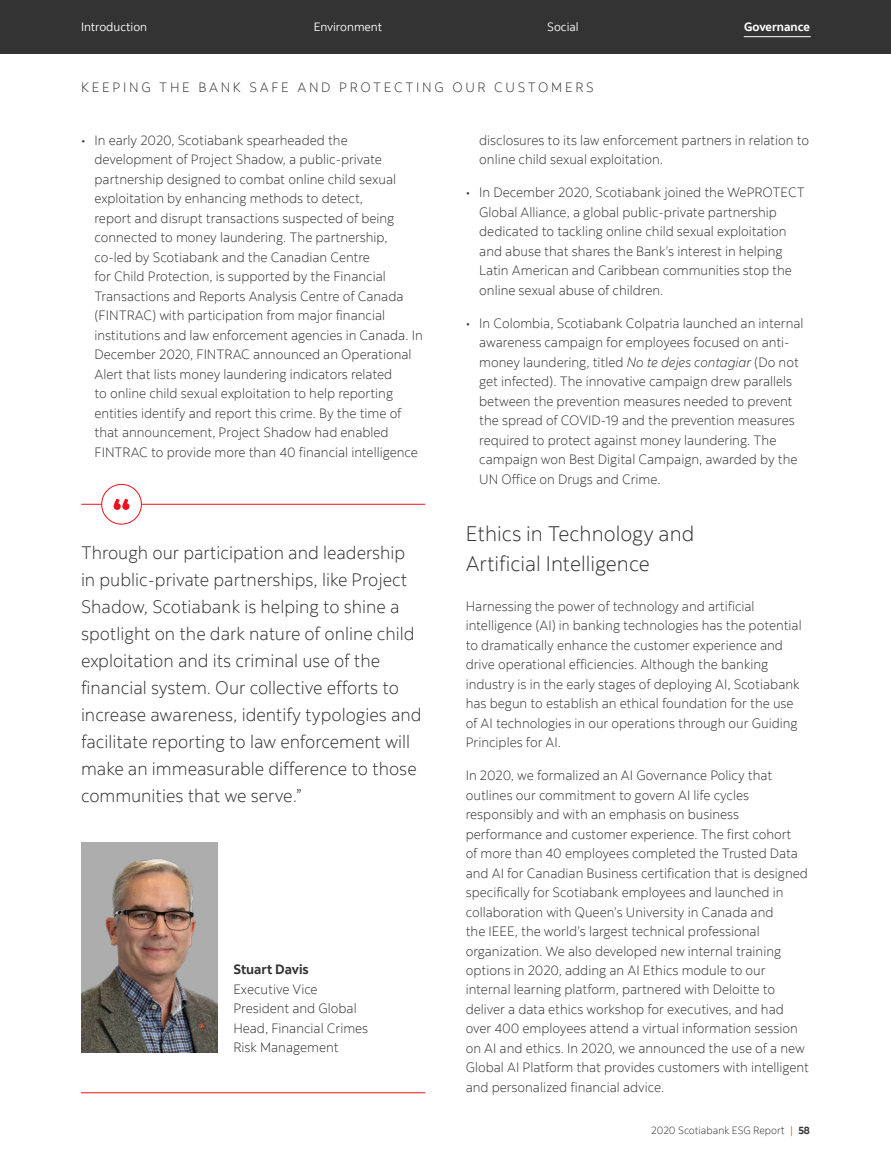
<style>
.page{position:relative;width:891px;height:1161px;background:#fff}
.page>*{position:absolute;margin:0;border:0;box-sizing:border-box;transform-origin:0 0}
.t1{font:300 21px/30px "Scotia";color:#333}
.t2{font:300 18px/27px "Scotia";color:#333}
.t3{font:300 13.5px/19.5px "Scotia";color:#333}
.t4{font:300 13.5px "Scotia";letter-spacing:.2em;color:#333}
.t5{font:700 13.5px "Scotia";color:#333}
.t6{font:12px "Scotia";color:#fff}
.t7{font:700 12px "Scotia";color:#fff}
.t8{font:300 10.5px "Scotia";color:#333}
.s1{font-style:italic}
.s2{font-size:11.25px}
.s3{color:#ec111a}
.s4{font-weight:700}
</style>
<div class="page">
<div style="left:0;top:0;width:891px;height:54px;background:#333"></div>
<img style="left:81px;top:843px;width:137px;height:209px">
<hr style="left:81px;top:504px;width:344px;height:1px;background:#ec111a">
<div style="left:102px;top:484px;width:39px;height:40px;background:#fff;border-radius:50%"></div>
<div style="left:101px;top:484px;width:41px;height:41px;border:1px solid #ec111a;border-radius:50%"></div>
<svg style="left:114px;top:499px;width:15px;height:11px"></svg>
<hr style="left:81px;top:1092px;width:344px;height:1px;background:#ec111a">
<hr style="left:744px;top:36px;width:67px;height:1px;background:#fff">
<p class="t6" style="left:81px;top:20px;width:68px">Introduction</p>
<p class="t6" style="left:314px;top:20px;width:70px">Environment</p>
<p class="t6" style="left:547px;top:20px;width:33px">Social</p>
<p class="t7" style="left:744px;top:20px;width:67px">Governance</p>
<p class="t4" style="left:81px;top:79px;width:514px">KEEPING THE BANK SAFE AND PROTECTING OUR CUSTOMERS</p>
<p class="t3" style="left:94px;top:130px;width:330px;text-indent:-14px">• In early 2020, Scotiabank spearheaded the development of Project Shadow, a public-private partnership designed to combat online child sexual exploitation by enhancing methods to detect,<br>report and disrupt transactions suspected of being connected to money laundering. The partnership, co-led by Scotiabank and the Canadian Centre<br>for Child Protection, is supported by the Financial Transactions and Reports Analysis Centre of Canada (FINTRAC) with participation from major financial institutions and law enforcement agencies in Canada. In December 2020, FINTRAC announced an Operational Alert that lists money laundering indicators related<br>to online child sexual exploitation to help reporting entities identify and report this crime. By the time of that announcement, Project Shadow had enabled FINTRAC to provide more than 40 financial intelligence</p>
<p class="t2" style="left:81px;top:539px;width:342px">Through our participation and leadership in public-private partnerships, like Project Shadow, Scotiabank is helping to shine a spotlight on the dark nature of online child exploitation and its criminal use of the financial system. Our collective efforts to increase awareness, identify typologies and facilitate reporting to law enforcement will make an immeasurable difference to those communities that we serve.”</p>
<p class="t5" style="left:233px;top:961px;width:77px">Stuart Davis</p>
<p class="t3" style="left:233px;top:979px;width:136px">Executive Vice<br>President and Global<br>Head, Financial Crimes<br>Risk Management</p>
<p class="t3" style="left:479px;top:130px;width:331px">disclosures to its law enforcement partners in relation to online child sexual exploitation.</p>
<p class="t3" style="left:479px;top:183px;width:327px;text-indent:-14px">• In December 2020, Scotiabank joined the WePROTECT Global Alliance, a global public-private partnership dedicated to tackling online child sexual exploitation and abuse that shares the Bank’s interest in helping Latin American and Caribbean communities stop the online sexual abuse of children.</p>
<p class="t3" style="left:479px;top:313px;width:326px;text-indent:-14px">• In Colombia, Scotiabank Colpatria launched an internal awareness campaign for employees focused on anti&shy;money laundering, titled <span class="s1">No te dejes contagiar</span> (Do not get infected). The innovative campaign drew parallels between the prevention measures needed to prevent the spread of COVID-19 and the prevention measures required to protect against money laundering. The campaign won Best Digital Campaign, awarded by the UN Office on Drugs and Crime.</p>
<h1 class="t1" style="left:466px;top:518px;width:230px">Ethics in Technology and<br>Artificial Intelligence</h1>
<p class="t3" style="left:466px;top:596px;width:337px">Harnessing the power of technology and artificial intelligence (AI) in banking technologies has the potential to dramatically enhance the customer experience and drive operational efficiencies. Although the banking industry is in the early stages of deploying AI, Scotiabank has begun to establish an ethical foundation for the use of AI technologies in our operations through our Guiding Principles for AI.</p>
<p class="t3" style="left:466px;top:765px;width:345px">In 2020, we formalized an AI Governance Policy that outlines our commitment to govern AI life cycles responsibly and with an emphasis on business performance and customer experience. The first cohort<br>of more than 40 employees completed the Trusted Data and AI for Canadian Business certification that is designed specifically for Scotiabank employees and launched in collaboration with Queen’s University in Canada and<br>the IEEE, the world’s largest technical professional organization. We also developed new internal training options in 2020, adding an AI Ethics module to our internal learning platform, partnered with Deloitte to deliver a data ethics workshop for executives, and had over 400 employees attend a virtual information session on AI and ethics. In 2020, we announced the use of a new Global AI Platform that provides customers with intelligent and personalized financial advice.</p>
<p class="t8" style="left:651px;top:1124px;width:160px">2020 Scotiabank ESG Repor<span class="s2">t</span> <span class="s3">|</span> <span class="s4">58</span></p>
</div>
